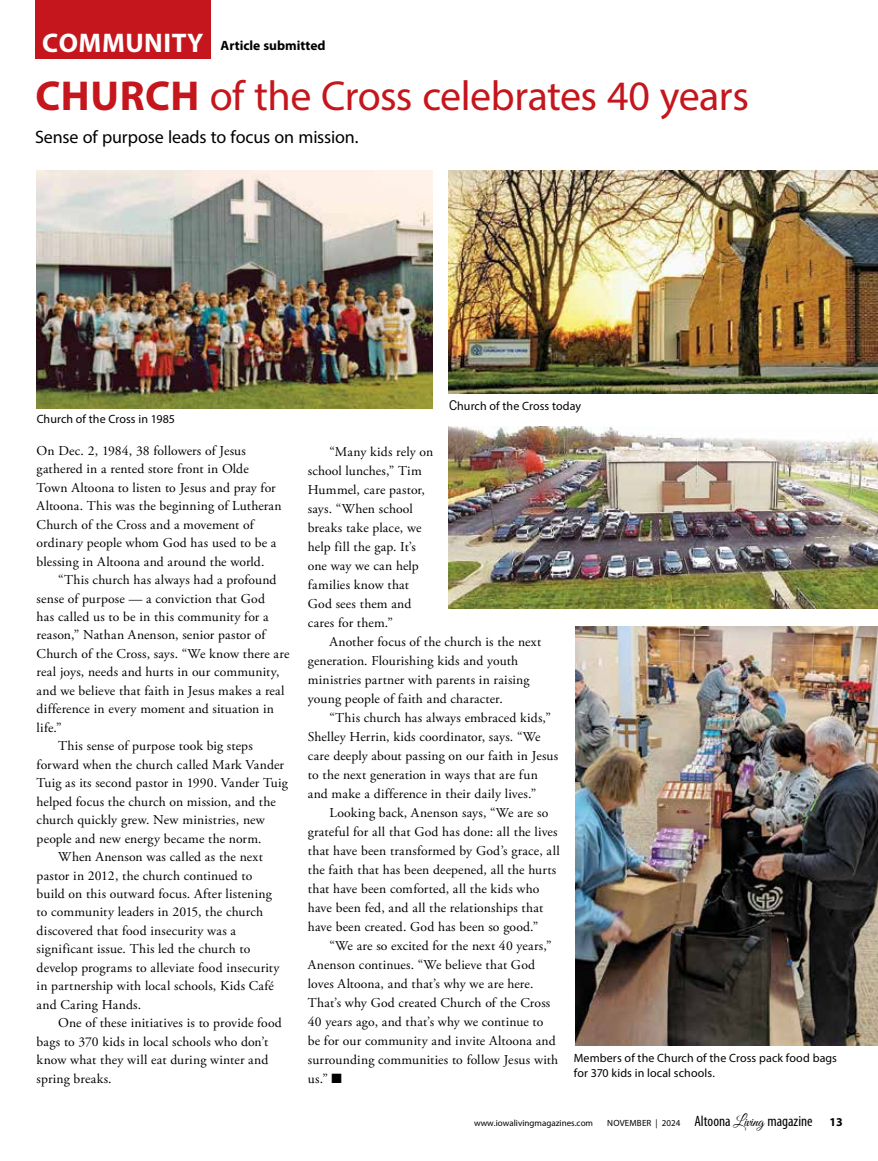
<style>
.page{position:relative;width:878px;height:1161px;background:#fff}
.page>*{position:absolute;margin:0;border:0;box-sizing:border-box;transform-origin:0 0}
.t1{font:42px "Myriad Pro";letter-spacing:-.015em;color:#c4161c}
.t2{font:700 27px "Myriad Pro";letter-spacing:.02em;color:#fff}
.t3{font:18px "Myriad Pro";letter-spacing:-.005em;color:#000}
.t4{font:13.5px/19px "Adobe Garamond Pro";letter-spacing:.01em;color:#000}
.t5{font:700 13.5px "Myriad Pro";color:#000}
.t6{font:12px/15px "Myriad Pro";letter-spacing:.005em;color:#000}
.t7{font:700 12px "Myriad Pro";color:#000}
.t8{font:9px "Myriad Pro";color:#000}
.s1{font-weight:700}
.s2{font-family:"Trade Gothic";font-size:13.5px}
.s3{font-stretch:condensed;font-size:15px}
.s4{font-family:"Great Vibes";font-size:15px}
</style>
<div class="page">
<div style="left:35px;top:0;width:175px;height:58px;background:#c4161c"></div>
<img style="left:575px;top:626px;width:303px;height:420px">
<img style="left:37px;top:170px;width:396px;height:238px">
<img style="left:448px;top:170px;width:430px;height:223px">
<img style="left:448px;top:427px;width:430px;height:182px">
<h2 class="t2" style="left:42px;top:25px;width:163px">COMMUNITY</h2>
<h1 class="t1" style="left:36px;top:70px;width:715px"><span class="s1">CHURCH</span> of the Cross celebrates 40 years</h1>
<h3 class="t3" style="left:35px;top:126px;width:325px">Sense of purpose leads to focus on mission.</h3>
<p class="t5" style="left:221px;top:37px;width:106px">Article submitted</p>
<p class="t6" style="left:37px;top:411px;width:140px">Church of the Cross in 1985</p>
<p class="t4" style="left:37px;top:442px;width:246px;line-height:18.5px">On Dec. 2, 1984, 38 followers of Jesus gathered in a rented store front in Olde Town Altoona to listen to Jesus and pray for Altoona. This was the beginning of Lutheran Church of the Cross and a movement of ordinary people whom God has used to be a blessing in Altoona and around the world.</p>
<p class="t4" style="left:58px;top:571px;width:220px">“This church has always had a profound</p>
<p class="t4" style="left:37px;top:589px;width:230px">sense of purpose — a conviction that God</p>
<p class="t4" style="left:37px;top:608px;width:233px">has called us to be in this community for a</p>
<p class="t4" style="left:37px;top:626px;width:230px">reason,” Nathan Anenson, senior pastor of</p>
<p class="t4" style="left:37px;top:645px;width:254px">Church of the Cross, says. “We know there are</p>
<p class="t4" style="left:37px;top:663px;width:244px">real joys, needs and hurts in our community,</p>
<p class="t4" style="left:37px;top:682px;width:249px">and we believe that faith in Jesus makes a real</p>
<p class="t4" style="left:37px;top:700px;width:239px">difference in every moment and situation in</p>
<p class="t4" style="left:37px;top:718px;width:27px">life.”</p>
<p class="t4" style="left:58px;top:737px;width:196px">This sense of purpose took big steps</p>
<p class="t4" style="left:37px;top:755px;width:249px">forward when the church called Mark Vander</p>
<p class="t4" style="left:37px;top:774px;width:253px">Tuig as its second pastor in 1990. Vander Tuig</p>
<p class="t4" style="left:37px;top:792px;width:241px">helped focus the church on mission, and the</p>
<p class="t4" style="left:37px;top:811px;width:230px">church quickly grew. New ministries, new</p>
<p class="t4" style="left:37px;top:829px;width:226px">people and new energy became the norm.</p>
<p class="t4" style="left:58px;top:848px;width:206px">When Anenson was called as the next</p>
<p class="t4" style="left:37px;top:866px;width:217px">pastor in 2012, the church continued to</p>
<p class="t4" style="left:37px;top:885px;width:237px">build on this outward focus. After listening</p>
<p class="t4" style="left:37px;top:903px;width:228px">to community leaders in 2015, the church</p>
<p class="t4" style="left:37px;top:922px;width:201px">discovered that food insecurity was a</p>
<p class="t4" style="left:37px;top:940px;width:215px">significant issue. This led the church to</p>
<p class="t4" style="left:37px;top:959px;width:244px">develop programs to alleviate food insecurity</p>
<p class="t4" style="left:37px;top:977px;width:239px">in partnership with local schools, Kids Café</p>
<p class="t4" style="left:37px;top:996px;width:106px">and Caring Hands.</p>
<p class="t4" style="left:58px;top:1014px;width:225px">One of these initiatives is to provide food</p>
<p class="t4" style="left:37px;top:1032px;width:233px">bags to 370 kids in local schools who don’t</p>
<p class="t4" style="left:37px;top:1051px;width:233px">know what they will eat during winter and</p>
<p class="t4" style="left:37px;top:1069px;width:77px">spring breaks.</p>
<p class="t6" style="left:449px;top:398px;width:134px"><span class="s2">C</span>hurch of the Cross today</p>
<p class="t4" style="left:308px;top:443px;width:127px;text-indent:22px">“Many kids rely on school lunches,” Tim<br>Hummel, care pastor, says. “When school breaks take place, we help fill the gap. It’s one way we can help families know that<br>God sees them and cares for them.”</p>
<p class="t4" style="left:308px;top:633px;width:235px;text-indent:22px">Another focus of the church is the next generation. Flourishing kids and youth ministries partner with parents in raising young people of faith and character.</p>
<p class="t4" style="left:308px;top:709px;width:252px;text-indent:22px">“This church has always embraced kids,” Shelley Herrin, kids coordinator, says. “We care deeply about passing on our faith in Jesus to the next generation in ways that are fun and make a difference in their daily lives.”</p>
<p class="t4" style="left:308px;top:804px;width:253px;text-indent:22px">Looking back, Anenson says, “We are so grateful for all that God has done: all the lives that have been transformed by God’s grace, all the faith that has been deepened, all the hurts that have been comforted, all the kids who have been fed, and all the relationships that have been created. God has been so good.”</p>
<p class="t4" style="left:308px;top:936px;width:252px;text-indent:22px">“We are so excited for the next 40 years,” Anenson continues. “We believe that God loves Altoona, and that’s why we are here.<br>That’s why God created Church of the Cross 40 years ago, and that’s why we continue to be for our community and invite Altoona and surrounding communities to follow Jesus with us.” ■</p>
<p class="t6" style="left:573px;top:1050px;width:265px">Members of the Church of the Cross pack food bags for 370 kids in local schools.</p>
<p class="t8" style="left:474px;top:1118px;width:340px">www.iowalivingmagazines.com NOVEMBER | 2024 <span class="s3">Altoona</span> <span class="s4">Living</span> <span class="s3">magazine</span></p>
<p class="t7" style="left:829px;top:1115px;width:15px">13</p>
</div>
